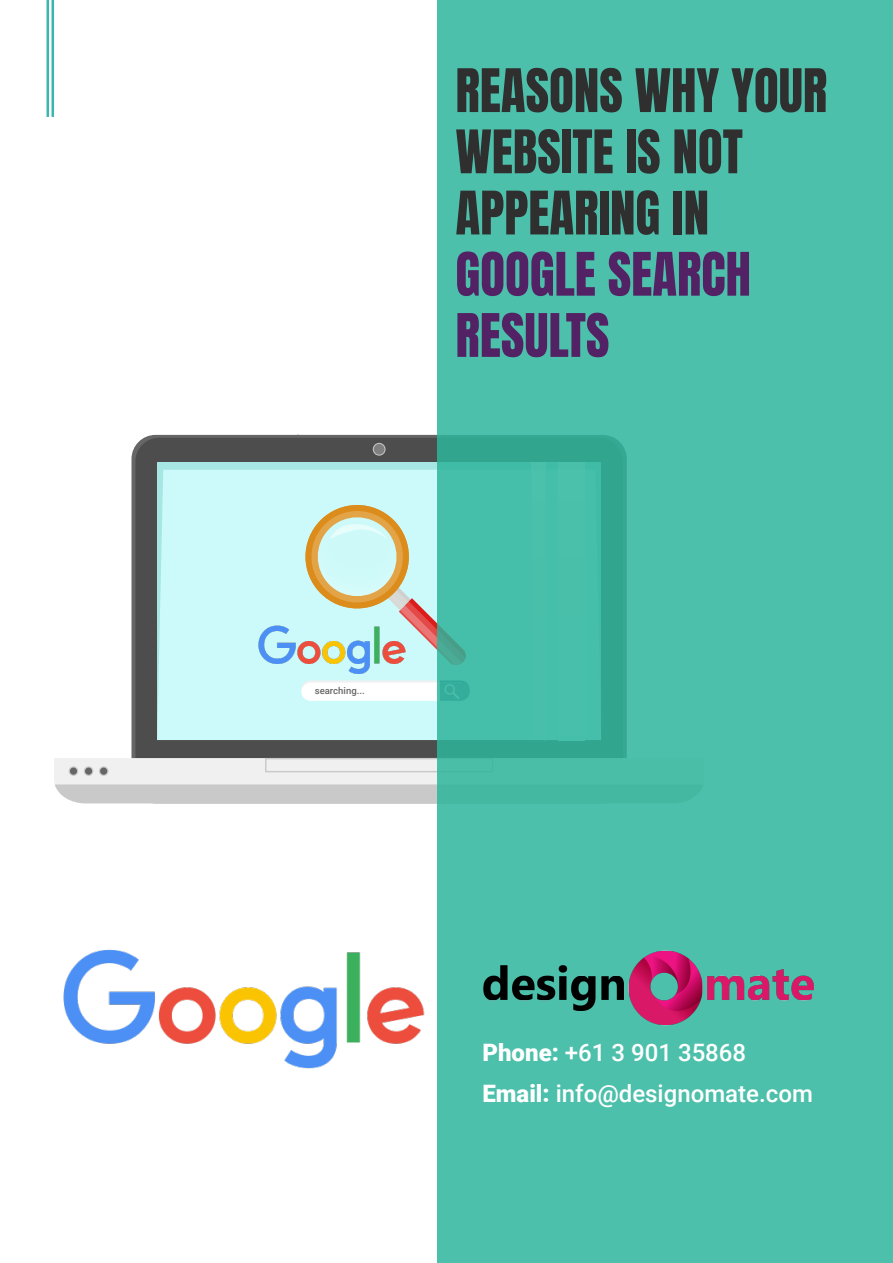
<style>
.page{position:relative;width:893px;height:1263px;background:#fff}
.page>*{position:absolute;margin:0;border:0;box-sizing:border-box;transform-origin:0 0}
.t1{font:51px/61.2px "Anton";color:#2f2f2f}
.t2{font:51px "Anton";color:#532265}
.t3{font:500 24px "Roboto";color:#fff}
.t4{font:500 9.6px "Roboto";color:#666}
.s1{font-weight:900}
</style>
<div class="page">
<svg style="left:229px;top:434px;width:74px;height:1px"></svg>
<div style="left:135px;top:438px;width:488px;height:362px;background:#4d4d4d;border-radius:24px"></div>
<div style="left:157px;top:470px;width:280px;height:270px;background:#ccfafa"></div>
<svg style="left:373px;top:443px;width:13px;height:13px"></svg>
<div style="left:374px;top:444px;width:10px;height:11px;background:#808080;border-radius:50%"></div>
<svg style="left:54px;top:758px;width:383px;height:45px;background:#dedede"></svg>
<svg style="left:69px;top:766px;width:9px;height:10px"></svg>
<div style="left:70px;top:767px;width:7px;height:8px;background:#666;border-radius:50%"></div>
<svg style="left:84px;top:766px;width:9px;height:10px"></svg>
<div style="left:85px;top:767px;width:7px;height:8px;background:#666;border-radius:50%"></div>
<svg style="left:99px;top:766px;width:10px;height:10px"></svg>
<div style="left:100px;top:767px;width:7px;height:8px;background:#666;border-radius:50%"></div>
<svg style="left:300px;top:500px;width:137px;height:166px;background:#d1ddc8"></svg>
<img style="left:330px;top:524px;width:57px;height:15px">
<div style="left:301px;top:680px;width:169px;height:19px;background:#f0f0f0;border-radius:9px"></div>
<div style="left:301px;top:682px;width:169px;height:19px;background:#fff;border-radius:9px"></div>
<img style="left:259px;top:625px;width:146px;height:53px">
<img style="left:63px;top:949px;width:361px;height:120px">
<div style="left:437px;top:0;width:456px;height:1263px;background:#4dc0ab"></div>
<img style="left:483px;top:950px;width:331px;height:76px">
<hr style="left:52px;top:0;width:2px;height:117px;background:#38b6af">
<hr style="left:47px;top:0;width:2px;height:117px;background:#38b6af">
<p class="t1" style="left:455px;top:64px;width:373px">REASONS WHY YOUR<br>WEBSITE IS NOT<br>APPEARING IN</p>
<p class="t2" style="left:455px;top:248px;width:297px">GOOGLE SEARCH</p>
<p class="t2" style="left:455px;top:309px;width:155px">RESULTS</p>
<p class="t4" style="left:315px;top:684px;width:51px">searching...</p>
<p class="t3" style="left:482px;top:1035px;width:265px"><span class="s1">Phone:</span> +61 3 901 35868</p>
<p class="t3" style="left:482px;top:1077px;width:332px"><span class="s1">Email:</span> info@designomate.com</p>
</div>
